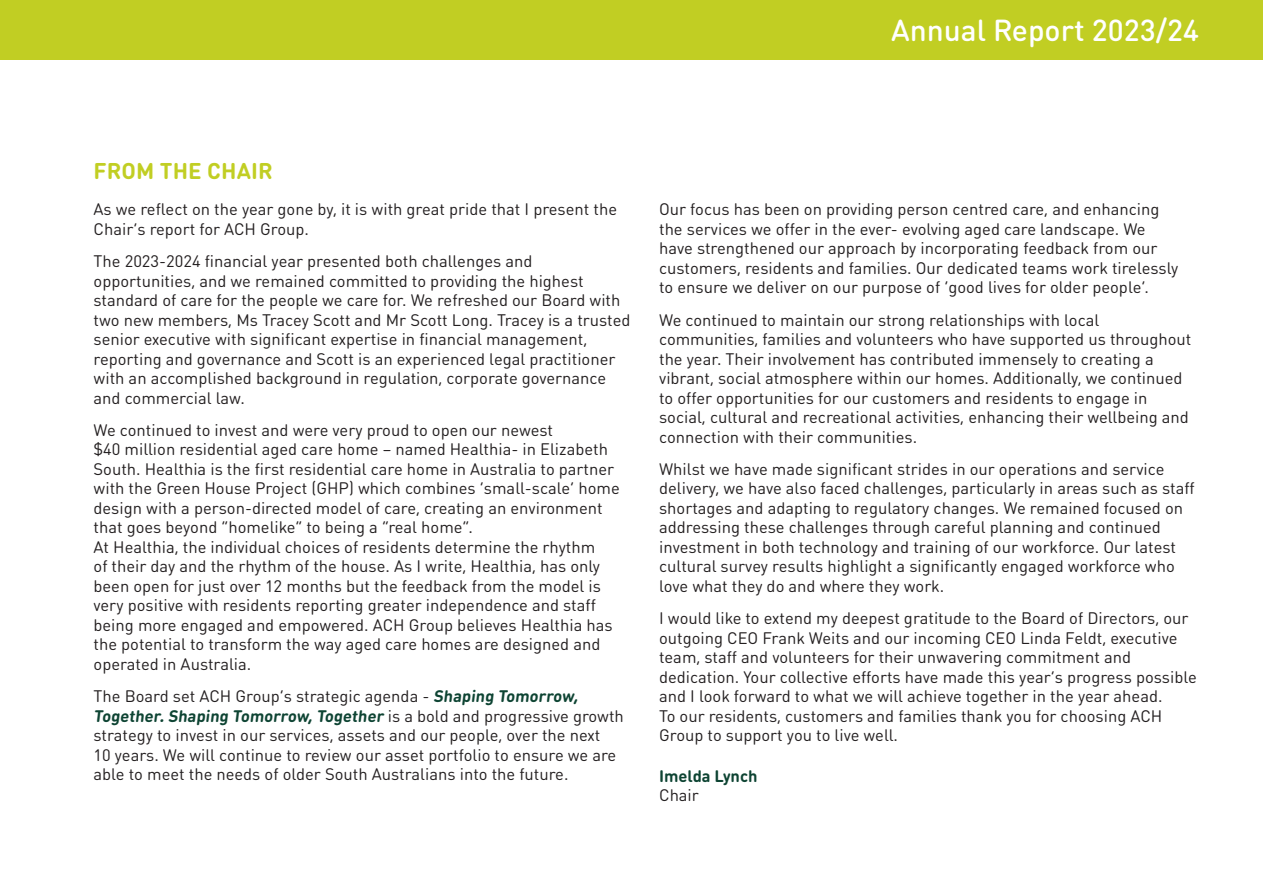
<style>
.page{position:relative;width:1263px;height:893px;background:#fff}
.page>*{position:absolute;margin:0;border:0;box-sizing:border-box;transform-origin:0 0}
.t1{font:500 30px "DIN Round OT";color:#fff}
.Sub_heading{font:700 22.5px "DIN Round OT";letter-spacing:.005em;color:#c1ce23}
.t2{font:16.5px/19.5px "DIN Round OT";color:#231f20}
.t3{font:700 16.5px/19.5px "DIN Round OT";color:#0e4433}
.s1{font-weight:700;color:#0e4433}
.s2{font-weight:400;color:#231f20}
</style>
<div class="page">
<div style="left:0;top:0;width:1263px;height:60px;background:#c1ce23"></div>
<h1 class="t1" style="left:891px;top:11px;width:310px">Annual Report 2023/24</h1>
<p class="Sub_heading" style="left:94px;top:156px;width:181px">FROM THE CHAIR</p>
<p class="t2" style="left:94px;top:199px;width:525px">As we reflect on the year gone by, it is with great pride that I present the<br>Chair’s report for ACH Group.</p>
<p class="t2" style="left:94px;top:251px;width:538px">The 2023-2024 financial year presented both challenges and opportunities, and we remained committed to providing the highest standard of care for the people we care for. We refreshed our Board with two new members, Ms Tracey Scott and Mr Scott Long. Tracey is a trusted senior executive with significant expertise in financial management, reporting and governance and Scott is an experienced legal practitioner with an accomplished background in regulation, corporate governance and commercial law.</p>
<p class="t2" style="left:94px;top:420px;width:528px">We continued to invest and were very proud to open our newest<br>$40 million residential aged care home – named Healthia- in Elizabeth South. Healthia is the first residential care home in Australia to partner with the Green House Project (GHP) which combines ‘small-scale’ home design with a person-directed model of care, creating an environment that goes beyond “homelike” to being a “real home”.<br>At Healthia, the individual choices of residents determine the rhythm<br>of their day and the rhythm of the house. As I write, Healthia, has only been open for just over 12 months but the feedback from the model is very positive with residents reporting greater independence and staff being more engaged and empowered. ACH Group believes Healthia has the potential to transform the way aged care homes are designed and operated in Australia.</p>
<p class="t2" style="left:94px;top:686px;width:532px">The Board set ACH Group’s strategic agenda - <span class="s1">Shaping Tomorrow, Together. Shaping Tomorrow, Together</span> i s a b o ld a n d p ro g re ss i ve g rowt h strategy to invest in our services, assets and our people, over the next<br>10 years. We will continue to review our asset portfolio to ensure we are able to meet the needs of older South Australians into the future.</p>
<p class="t2" style="left:659px;top:199px;width:521px">Our focus has been on providing person centred care, and enhancing the services we offer in the ever- evolving aged care landscape. We have strengthened our approach by incorporating feedback from our customers, residents and families. Our dedicated teams work tirelessly to ensure we deliver on our purpose of ‘good lives for older people’.</p>
<p class="t2" style="left:659px;top:310px;width:534px">We continued to maintain our strong relationships with local communities, families and volunteers who have supported us throughout the year. Their involvement has contributed immensely to creating a vibrant, social atmosphere within our homes. Additionally, we continued to offer opportunities for our customers and residents to engage in social, cultural and recreational activities, enhancing their wellbeing and connection with their communities.</p>
<p class="t2" style="left:659px;top:459px;width:537px">Whilst we have made significant strides in our operations and service delivery, we have also faced challenges, particularly in areas such as staff shortages and adapting to regulatory changes. We remained focused on addressing these challenges through careful planning and continued investment in both technology and training of our workforce. Our latest cultural survey results highlight a significantly engaged workforce who love what they do and where they work.</p>
<p class="t2" style="left:659px;top:608px;width:539px">I would like to extend my deepest gratitude to the Board of Directors, our outgoing CEO Frank Weits and our incoming CEO Linda Feldt, executive team, staff and volunteers for their unwavering commitment and dedication. Your collective efforts have made this year’s progress possible and I look forward to what we will achieve together in the year ahead.<br>To our residents, customers and families thank you for choosing ACH Group to support you to live well.</p>
<p class="t3" style="left:659px;top:766px;width:100px">Imelda Lynch<br><span class="s2">Chair</span></p>
</div>
